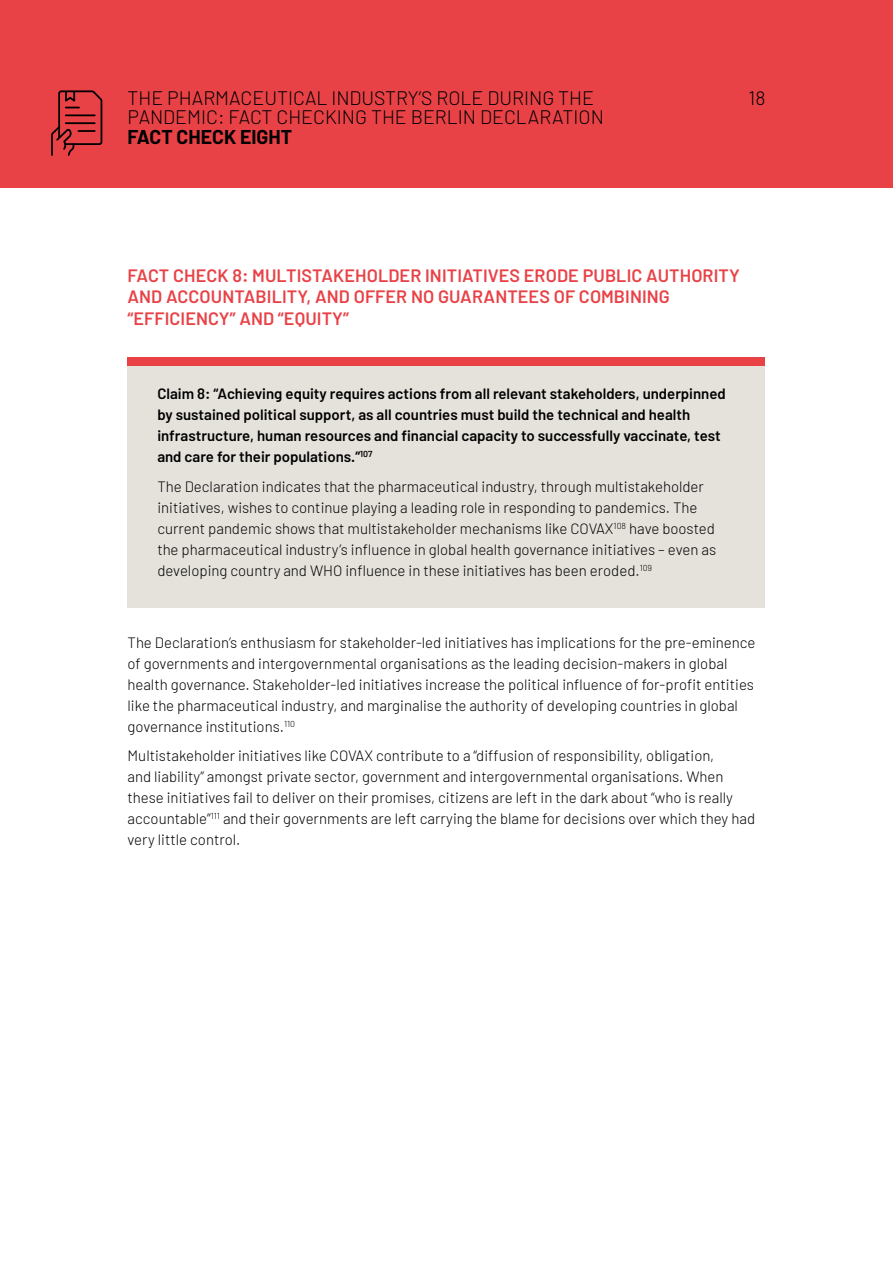
<style>
.page{position:relative;width:893px;height:1263px;background:#fff}
.page>*{position:absolute;margin:0;border:0;box-sizing:border-box;transform-origin:0 0}
.t1{font:300 19.5px "Barlow";color:#000}
.t2{font:700 19.5px "Barlow";color:#000}
.t3{font:600 18px/21.6px "Barlow";letter-spacing:.005em;color:#e84247}
.t4{font:300 15px/21px "Barlow";color:#000}
.t5{font:600 15px/21px "Barlow";color:#000}
</style>
<div class="page">
<div style="left:128px;top:357px;width:637px;height:251px;background:#e5e2dc"></div>
<div style="left:128px;top:357px;width:637px;height:9px;background:#e84247"></div>
<div style="left:0;top:0;width:893px;height:187px;background:#e84247"></div>
<svg style="left:51px;top:90px;width:52px;height:66px"></svg>
<h1 class="t1" style="left:128px;top:84px;width:468px">THE PHARMACEUTICAL INDUSTRY’S ROLE DURING THE</h1>
<h1 class="t1" style="left:748px;top:84px;width:18px">18</h1>
<h1 class="t1" style="left:128px;top:103px;width:478px">PANDEMIC: FACT CHECKING THE BERLIN DECLARATION</h1>
<h1 class="t2" style="left:128px;top:122px;width:166px">FACT CHECK EIGHT</h1>
<p class="t3" style="left:128px;top:264px;width:614px">FACT CHECK 8: MULTISTAKEHOLDER INITIATIVES ERODE PUBLIC AUTHORITY<br>AND ACCOUNTABILITY, AND OFFER NO GUARANTEES OF COMBINING “EFFICIENCY” AND “EQUITY”</p>
<p class="t5" style="left:157px;top:383px;width:570px">Claim 8: “Achieving equity requires actions from all relevant stakeholders, underpinned by sustained political support, as all countries must build the technical and health infrastructure, human resources and financial capacity to successfully vaccinate, test and care for their populations.”<sup>107</sup></p>
<p class="t4" style="left:157px;top:474px;width:560px">The Declaration indicates that the pharmaceutical industry, through multistakeholder initiatives, wishes to continue playing a leading role in responding to pandemics. The current pandemic shows that multistakeholder mechanisms like COVAX<sup>108</sup> have boosted the pharmaceutical industry’s influence in global health governance initiatives – even as developing country and WHO influence in these initiatives has been eroded.<sup>109</sup></p>
<p class="t4" style="left:128px;top:630px;width:629px">The Declaration’s enthusiasm for stakeholder-led initiatives has implications for the pre-eminence of governments and intergovernmental organisations as the leading decision-makers in global health governance. Stakeholder-led initiatives increase the political influence of for-profit entities like the pharmaceutical industry, and marginalise the authority of developing countries in global governance institutions.<sup>110</sup></p>
<p class="t4" style="left:128px;top:744px;width:629px">Multistakeholder initiatives like COVAX contribute to a “diffusion of responsibility, obligation,<br>and liability” amongst private sector, government and intergovernmental organisations. When these initiatives fail to deliver on their promises, citizens are left in the dark about “who is really accountable”<sup>111</sup> and their governments are left carrying the blame for decisions over which they had very little control.</p>
</div>
